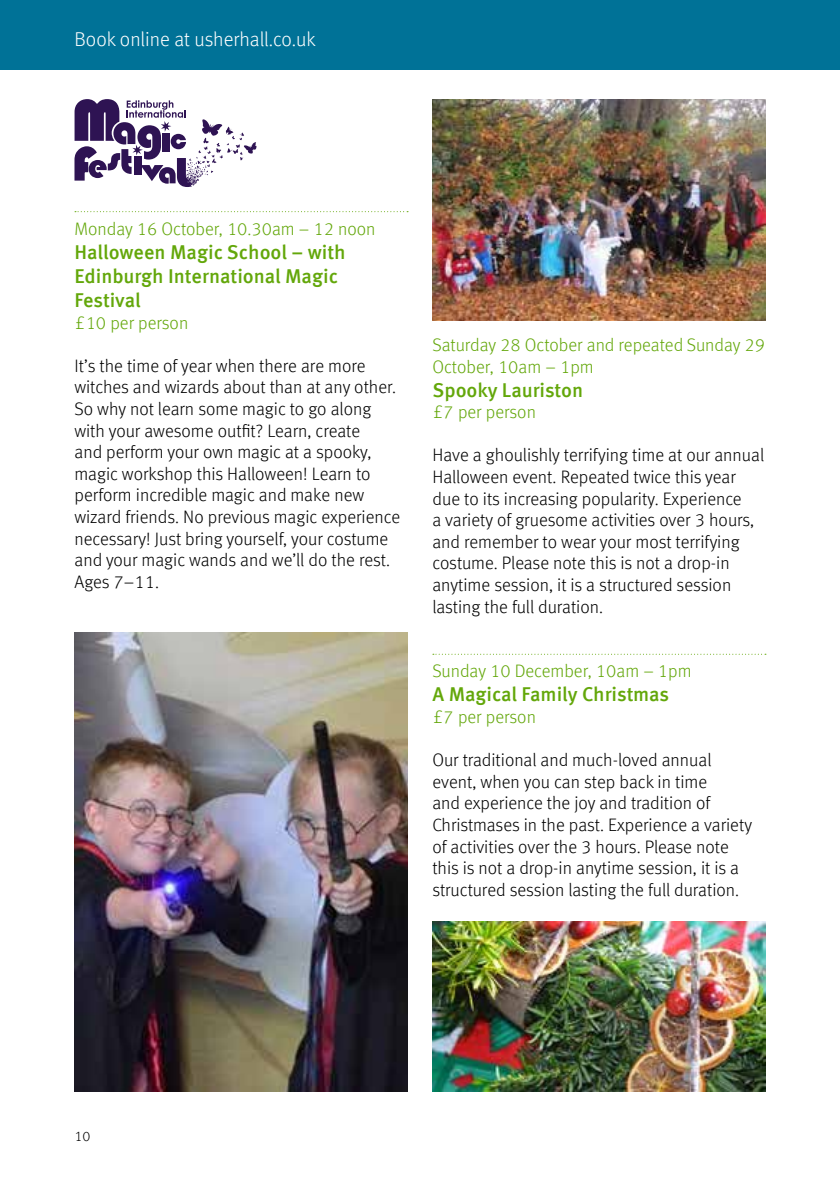
<style>
.page{position:relative;width:840px;height:1191px;background:#fff}
.page>*{position:absolute;margin:0;border:0;box-sizing:border-box;transform-origin:0 0}
.t1{font:500 20px/24px "Meta Offc Pro";letter-spacing:-.005em;color:#63a70a}
.t2{font:300 20px "Meta Offc Pro";color:#fff}
.t3{font:300 18px/21.6px "Meta Offc Pro";color:#000}
.t4{font:300 18px/21.6px "Meta Offc Pro";color:#63a70a}
.t5{font:300 14px "Meta Offc Pro";color:#000}
</style>
<div class="page">
<div style="left:0;top:0;width:839px;height:69px;background:#007297"></div>
<svg style="left:75px;top:211px;width:333px;height:1px"></svg>
<svg style="left:432px;top:654px;width:333px;height:1px"></svg>
<img style="left:74px;top:632px;width:333px;height:459px">
<img style="left:432px;top:921px;width:333px;height:170px">
<img style="left:432px;top:99px;width:333px;height:221px">
<svg style="left:74px;top:99px;width:182px;height:88px"></svg>
<p class="t2" style="left:74px;top:25px;width:243px">Book online at usherhall.co.uk</p>
<p class="t4" style="left:74px;top:217px;width:302px">Monday 16 October, 10.30am – 12 noon</p>
<p class="t1" style="left:74px;top:239px;width:272px">Halloween Magic School – with<br>Edinburgh International Magic<br>Festival</p>
<p class="t4" style="left:74px;top:310px;width:115px">£10 per person</p>
<p class="t3" style="left:74px;top:354px;width:327px">It’s the time of year when there are more witches and wizards about than at any other.<br>So why not learn some magic to go along with your awesome outfit? Learn, create<br>and perform your own magic at a spooky, magic workshop this Halloween! Learn to perform incredible magic and make new wizard friends. No previous magic experience necessary! Just bring yourself, your costume and your magic wands and we’ll do the rest.<br>Ages 7–11.</p>
<p class="t4" style="left:432px;top:333px;width:334px">Saturday 28 October and repeated Sunday 29<br>October, 10am – 1pm</p>
<p class="t1" style="left:432px;top:376px;width:152px">Spooky Lauriston</p>
<p class="t4" style="left:432px;top:400px;width:105px">£7 per person</p>
<p class="t3" style="left:432px;top:443px;width:333px">Have a ghoulishly terrifying time at our annual Halloween event. Repeated twice this year due to its increasing popularity. Experience<br>a variety of gruesome activities over 3 hours, and remember to wear your most terrifying costume. Please note this is not a drop-in anytime session, it is a structured session lasting the full duration.</p>
<p class="t4" style="left:432px;top:659px;width:261px">Sunday 10 December, 10am – 1pm</p>
<p class="t1" style="left:432px;top:681px;width:238px">A Magical Family Christmas</p>
<p class="t4" style="left:432px;top:705px;width:105px">£7 per person</p>
<p class="t3" style="left:432px;top:748px;width:321px">Our traditional and much-loved annual event, when you can step back in time<br>and experience the joy and tradition of Christmases in the past. Experience a variety of activities over the 3 hours. Please note this is not a drop-in anytime session, it is a structured session lasting the full duration.</p>
<p class="t5" style="left:74px;top:1126px;width:17px">10</p>
</div>
